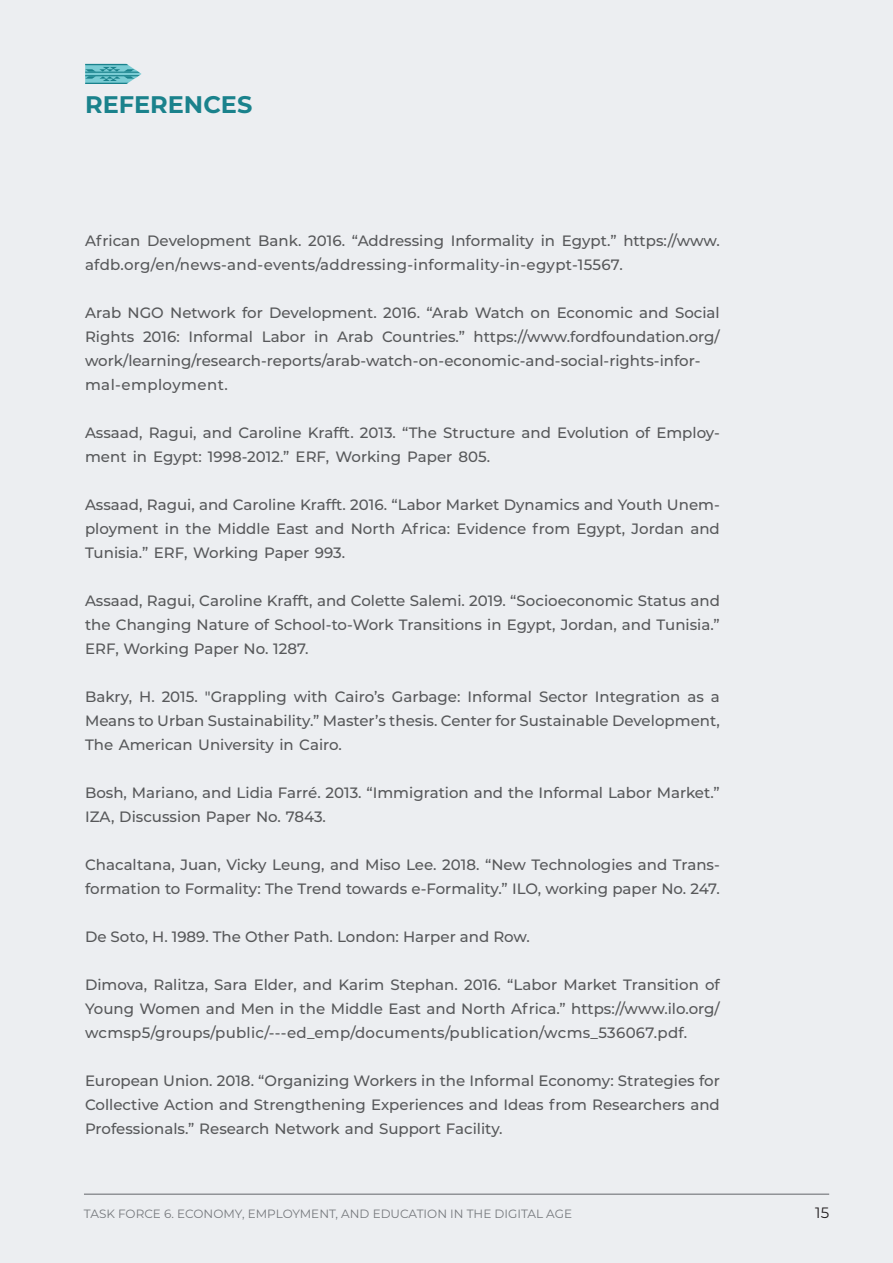
<style>
.page{position:relative;width:893px;height:1263px;background:#eceef1}
.page>*{position:absolute;margin:0;border:0;box-sizing:border-box;transform-origin:0 0}
.t1{font:700 24px "Montserrat";color:#1a828c}
.BULLETS{font:500 15px/24px "Montserrat";color:#57585a}
.t2{font:15px "Montserrat";color:#231f20}
.t3{font:12px "Montserrat";color:#808285}
</style>
<div class="page">
<svg style="left:85px;top:64px;width:57px;height:20px"></svg>
<p class="t1" style="left:85px;top:88px;width:169px">REFERENCES</p>
<p class="BULLETS" style="left:85px;top:228px;width:636px">African Development Bank. 2016. “Addressing Informality in Egypt.” https://www. afdb.org/en/news-and-events/addressing-informality-in-egypt-15567.</p>
<p class="BULLETS" style="left:85px;top:300px;width:636px">Arab NGO Network for Development. 2016. “Arab Watch on Economic and Social Rights 2016: Informal Labor in Arab Countries.” https://www.fordfoundation.org/ work/learning/research-reports/arab-watch-on-economic-and-social-rights-infor&shy;mal-employment.</p>
<p class="BULLETS" style="left:85px;top:420px;width:636px">Assaad, Ragui, and Caroline Krafft. 2013. “The Structure and Evolution of Employ&shy;ment in Egypt: 1998-2012.” ERF, Working Paper 805.</p>
<p class="BULLETS" style="left:85px;top:492px;width:636px;text-align:justify">Assaad, Ragui, and Caroline Krafft. 2016. “Labor Market Dynamics and Youth Unem&shy;ployment in the Middle East and North Africa: Evidence from Egypt, Jordan and Tunisia.” ERF, Working Paper 993.</p>
<p class="BULLETS" style="left:85px;top:588px;width:636px;text-align:justify">Assaad, Ragui, Caroline Krafft, and Colette Salemi. 2019. “Socioeconomic Status and the Changing Nature of School-to-Work Transitions in Egypt, Jordan, and Tunisia.” ERF, Working Paper No. 1287.</p>
<p class="BULLETS" style="left:85px;top:684px;width:636px;text-align:justify">Bakry, H. 2015. "Grappling with Cairo’s Garbage: Informal Sector Integration as a Means to Urban Sustainability.” Master’s thesis. Center for Sustainable Development, The American University in Cairo.</p>
<p class="BULLETS" style="left:85px;top:780px;width:636px">Bosh, Mariano, and Lidia Farré. 2013. “Immigration and the Informal Labor Market.”<br>IZA, Discussion Paper No. 7843.</p>
<p class="BULLETS" style="left:85px;top:852px;width:636px">Chacaltana, Juan, Vicky Leung, and Miso Lee. 2018. “New Technologies and Trans&shy;formation to Formality: The Trend towards e-Formality.” ILO, working paper No. 247.</p>
<p class="BULLETS" style="left:85px;top:924px;width:446px">De Soto, H. 1989. The Other Path. London: Harper and Row.</p>
<p class="BULLETS" style="left:85px;top:972px;width:636px;text-align:justify">Dimova, Ralitza, Sara Elder, and Karim Stephan. 2016. “Labor Market Transition of Young Women and Men in the Middle East and North Africa.” https://www.ilo.org/ wcmsp5/groups/public/---ed_emp/documents/publication/wcms_536067.pdf.</p>
<p class="BULLETS" style="left:85px;top:1068px;width:636px;text-align:justify">European Union. 2018. “Organizing Workers in the Informal Economy: Strategies for Collective Action and Strengthening Experiences and Ideas from Researchers and Professionals.” Research Network and Support Facility.</p>
<p class="t3" style="left:84px;top:1205px;width:490px">TASK FORCE 6. ECONOMY, EMPLOYMENT, AND EDUCATION IN THE DIGITAL AGE</p>
<p class="t2" style="left:815px;top:1202px;width:15px">15</p>
</div>
